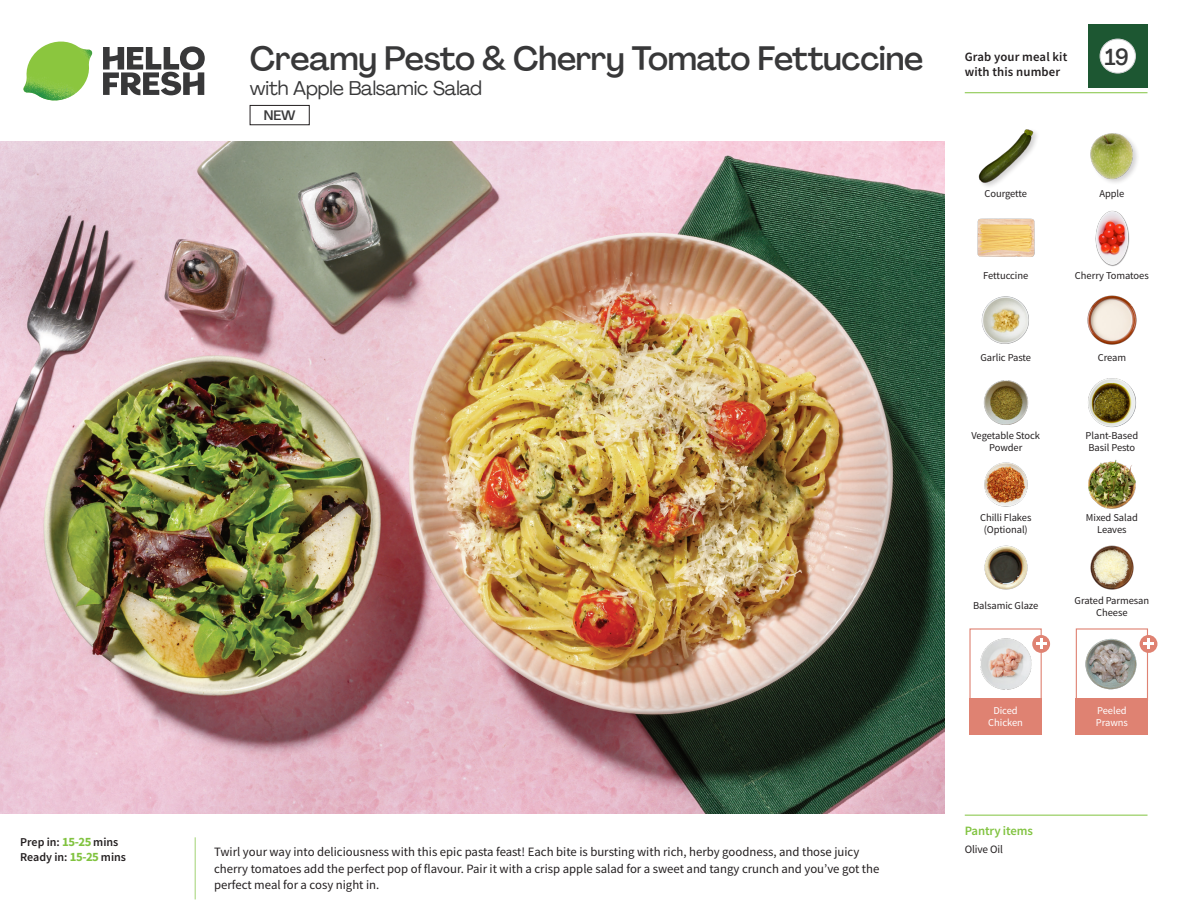
<style>
.page{position:relative;width:1188px;height:918px;background:#fff}
.page>*{position:absolute;margin:0;border:0;box-sizing:border-box;transform-origin:0 0}
._15_Titel_UK{font:500 33px "Agrandir";letter-spacing:-.015em;color:#383839}
._002_Label_Nr{font:500 22.8px "Agrandir";color:#383839;scale:.94 1}
._15_Titel_UK-2{font:19.5px "Agrandir";letter-spacing:-.01em;color:#383839}
.t1{font:500 13.5px "Agrandir";color:#383839}
.Step_6_Text_AU{font:12.75px/16.5px "Source Sans Pro";color:#231f20}
.t2{font:600 12.75px/15px "Source Sans Pro";letter-spacing:.01em;color:#231f20}
._04_Headers_Front{font:600 12.75px "Source Sans Pro";letter-spacing:-.01em;color:#81c340}
._04_Intro{font:600 12px "Source Sans Pro";color:#231f20}
._05_Pantry{font:11.25px "Source Sans Pro";letter-spacing:-.01em;color:#231f20}
._18_FRONT_ingredients{font:10.5px/12px "Source Sans Pro";letter-spacing:-.005em;color:#231f20;text-align:center}
._18_FRONT_ingredients-2{font:10.5px/12px "Source Sans Pro";letter-spacing:-.005em;color:#fff}
.s1{font-weight:700;font-size:12.75px;color:#81c340}
</style>
<div class="page">
<svg style="left:103px;top:46px;width:102px;height:49px"></svg>
<img style="left:23px;top:42px;width:69px;height:59px">
<img style="left:0;top:142px;width:945px;height:672px">
<div style="left:250px;top:105px;width:59px;height:20px;border:1px solid #231f20"></div>
<div style="left:1076px;top:628px;width:72px;height:73px;border:1px solid #df8272"></div>
<div style="left:1076px;top:698px;width:72px;height:37px;background:#df8272"></div>
<div style="left:969px;top:698px;width:73px;height:37px;background:#df8272"></div>
<img style="left:1086px;top:638px;width:51px;height:51px">
<div style="left:969px;top:628px;width:73px;height:73px;border:1px solid #df8272"></div>
<img style="left:980px;top:638px;width:51px;height:51px">
<div style="left:1032px;top:635px;width:18px;height:18px;background:#df8272;border-radius:50%"></div>
<svg style="left:1036px;top:639px;width:10px;height:10px"></svg>
<div style="left:1140px;top:635px;width:17px;height:18px;background:#df8272;border-radius:50%"></div>
<svg style="left:1143px;top:639px;width:11px;height:10px"></svg>
<img style="left:1087px;top:295px;width:50px;height:50px">
<img style="left:1088px;top:378px;width:48px;height:50px">
<img style="left:983px;top:380px;width:46px;height:45px">
<img style="left:984px;top:462px;width:44px;height:45px">
<img style="left:1090px;top:545px;width:44px;height:45px">
<img style="left:984px;top:545px;width:44px;height:45px">
<img style="left:981px;top:296px;width:48px;height:48px">
<img style="left:977px;top:218px;width:57px;height:39px">
<img style="left:1095px;top:210px;width:35px;height:57px">
<div style="left:977px;top:128px;width:63px;height:62px;background:#231f20;opacity:.2"></div>
<img style="left:977px;top:128px;width:57px;height:57px">
<img style="left:1090px;top:133px;width:48px;height:50px">
<img style="left:1088px;top:460px;width:48px;height:49px">
<hr style="left:965px;top:815px;width:183px;height:1px;background:#81c340">
<hr style="left:965px;top:92px;width:183px;height:1px;background:#81c340">
<div style="left:1088px;top:24px;width:60px;height:64px;background:#1d5732"></div>
<div style="left:1100px;top:39px;width:35px;height:34px;background:#fff;border-radius:50%"></div>
<div style="left:1100px;top:39px;width:36px;height:34px;border:1px solid #d1d2d4;border-radius:50%"></div>
<p class="_04_Intro" style="left:20px;top:834px;width:100px">Prep in: <span class="s1">15-25</span> mins</p>
<p class="_04_Intro" style="left:20px;top:849px;width:107px">Ready in: <span class="s1">15-25</span> mins</p>
<p class="_15_Titel_UK" style="left:250px;top:38px;width:675px">Creamy Pesto &amp; Cherry Tomato Fettuccine</p>
<p class="_15_Titel_UK-2" style="left:250px;top:76px;width:234px">with Apple Balsamic Salad</p>
<p class="t1" style="left:264px;top:107px;width:33px">NEW</p>
<p class="Step_6_Text_AU" style="left:214px;top:844px;width:667px">Twirl your way into deliciousness with this epic pasta feast! Each bite is bursting with rich, herby goodness, and those juicy cherry tomatoes add the perfect pop of flavour. Pair it with a crisp apple salad for a sweet and tangy crunch and you’ve got the perfect meal for a cosy night in.</p>
<p class="t2" style="left:965px;top:49px;width:104px">Grab your meal kit with this number</p>
<p class="_002_Label_Nr" style="left:1105px;top:43px;width:27px">19</p>
<p class="_18_FRONT_ingredients" style="left:984px;top:188px;width:44px">Courgette</p>
<p class="_18_FRONT_ingredients" style="left:1099px;top:188px;width:27px">Apple</p>
<p class="_18_FRONT_ingredients" style="left:983px;top:270px;width:47px">Fettuccine</p>
<p class="_18_FRONT_ingredients" style="left:1075px;top:270px;width:75px">Cherry Tomatoes</p>
<p class="_18_FRONT_ingredients" style="left:981px;top:352px;width:52px">Garlic Paste</p>
<p class="_18_FRONT_ingredients" style="left:1098px;top:352px;width:30px">Cream</p>
<p class="_18_FRONT_ingredients" style="left:971px;top:429px;width:70px">Vegetable Stock<br>Powder</p>
<p class="_18_FRONT_ingredients" style="left:1086px;top:429px;width:54px;text-align:left">Plant-Based<br>Basil Pesto</p>
<p class="_18_FRONT_ingredients" style="left:980px;top:511px;width:53px">Chilli Flakes (Optional)</p>
<p class="_18_FRONT_ingredients" style="left:1086px;top:511px;width:53px">Mixed Salad<br>Leaves</p>
<p class="_18_FRONT_ingredients" style="left:973px;top:599px;width:67px">Balsamic Glaze</p>
<p class="_18_FRONT_ingredients" style="left:1075px;top:595px;width:76px">Grated Parmesan<br>Cheese</p>
<p class="_18_FRONT_ingredients-2" style="left:988px;top:705px;width:36px;text-align:center">Diced<br>Chicken</p>
<p class="_18_FRONT_ingredients-2" style="left:1096px;top:705px;width:34px">Peeled<br>Prawns</p>
<p class="_04_Headers_Front" style="left:965px;top:822px;width:70px">Pantry items</p>
<p class="_05_Pantry" style="left:965px;top:842px;width:40px">Olive Oil</p>
</div>
